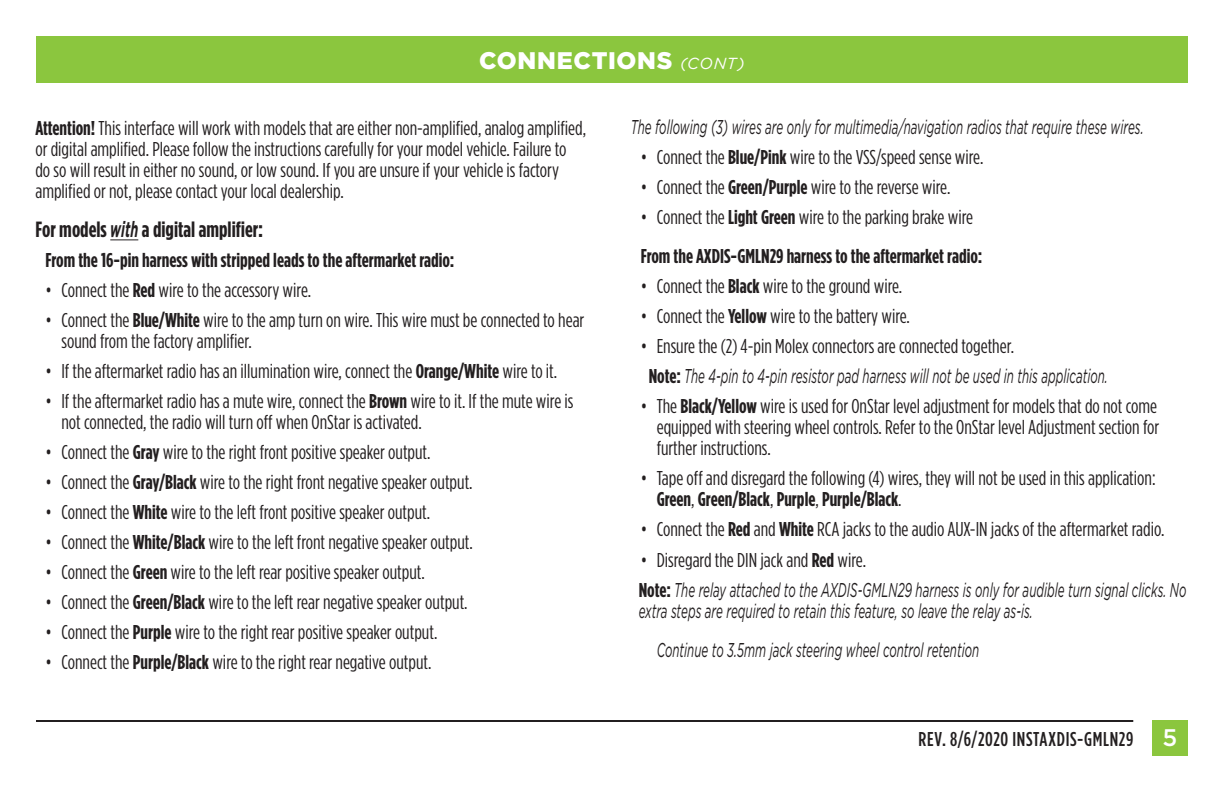
<style>
.page{position:relative;width:1224px;height:792px;background:#fff}
.page>*{position:absolute;margin:0;border:0;box-sizing:border-box;transform-origin:0 0}
.t1{font:900 24px "Gotham";letter-spacing:.03em;color:#fff}
.t2{font:700 22px "Gotham Condensed";color:#231f20}
.t3{font:20px/21px "Gotham Condensed";color:#231f20}
.t4{font:italic 20px/21px "Gotham";color:#231f20;scale:.58 1}
.t5{font:700 20px/39px "Gotham Condensed";color:#231f20}
.t6{font:500 20px "Gotham Condensed";letter-spacing:.03em;color:#231f20}
.s1{font-weight:400;font-style:italic;font-size:16px}
.s2{font-weight:700}
.s3{font-family:"Gotham";font-style:italic}
.s4{font-weight:400}
.s5{font-family:"Gotham Condensed";font-weight:700;font-style:normal}
.s6{font-family:"Gotham";font-size:24px;color:#fff}
</style>
<div class="page">
<div style="left:36px;top:36px;width:1152px;height:46px;background:#8bc63e"></div>
<div style="left:1152px;top:720px;width:36px;height:36px;background:#8bc63e"></div>
<hr style="left:36px;top:720px;width:1097px;height:2px;background:#231f20">
<svg style="left:110px;top:240px;width:28px;height:1px"></svg>
<p class="t1" style="left:479px;top:47px;width:267px">CONNECTIONS <span class="s1">(CONT)</span></p>
<p class="t3" style="left:35px;top:117px;width:552px"><span class="s2">Attention!</span> This interface will work with models that are either non-amplified, analog amplified, or digital amplified. Please follow the instructions carefully for your model vehicle. Failure to do so will result in either no sound, or low sound. If you are unsure if your vehicle is factory amplified or not, please contact your local dealership.</p>
<p class="t2" style="left:35px;top:217px;width:229px">For models <span class="s3">with</span> a digital amplifier:</p>
<p class="t5" style="left:45px;top:240px;width:411px">From the 16-pin harness with stripped leads to the aftermarket radio:</p>
<p class="t3" style="left:45px;top:279px;width:267px">• Connect the <span class="s2">Red</span> wire to the accessory wire.</p>
<p class="t3" style="left:61px;top:309px;width:524px;text-indent:-16px">• Connect the <span class="s2">Blue/White</span> wire to the amp turn on wire. This wire must be connected to hear sound from the factory amplifier.</p>
<p class="t3" style="left:45px;top:360px;width:513px">• If the aftermarket radio has an illumination wire, connect the <span class="s2">Orange/White</span> wire to it.</p>
<p class="t3" style="left:61px;top:390px;width:514px;text-indent:-16px">• If the aftermarket radio has a mute wire, connect the <span class="s2">Brown</span> wire to it. If the mute wire is not connected, the radio will turn off when OnStar is activated.</p>
<p class="t3" style="left:45px;top:441px;width:387px">• Connect the <span class="s2">Gray</span> wire to the right front positive speaker output.</p>
<p class="t3" style="left:45px;top:471px;width:429px">• Connect the <span class="s2">Gray/Black</span> wire to the right front negative speaker output.</p>
<p class="t3" style="left:45px;top:501px;width:386px">• Connect the <span class="s2">White</span> wire to the left front positive speaker output.</p>
<p class="t3" style="left:45px;top:531px;width:429px">• Connect the <span class="s2">White/Black</span> wire to the left front negative speaker output.</p>
<p class="t3" style="left:45px;top:561px;width:381px">• Connect the <span class="s2">Green</span> wire to the left rear positive speaker output.</p>
<p class="t3" style="left:45px;top:591px;width:424px">• Connect the <span class="s2">Green/Black</span> wire to the left rear negative speaker output.</p>
<p class="t3" style="left:45px;top:621px;width:393px">• Connect the <span class="s2">Purple</span> wire to the right rear positive speaker output.</p>
<p class="t3" style="left:45px;top:651px;width:388px">• Connect the <span class="s2">Purple/Black</span> wire to the right rear negative output.</p>
<p class="t4" style="left:631px;top:117px;width:886px">The following (3) wires are only for multimedia/navigation radios that require these wires.</p>
<p class="t3" style="left:641px;top:146px;width:344px">• Connect the <span class="s2">Blue/Pink</span> wire to the VSS/speed sense wire.</p>
<p class="t3" style="left:641px;top:176px;width:311px">• Connect the <span class="s2">Green/Purple</span> wire to the reverse wire.</p>
<p class="t5" style="left:641px;top:197px;width:343px"><span class="s4">• Connect the</span> Light Green <span class="s4">wire to the parking brake wire<br></span>From the AXDIS-GMLN29 harness to the aftermarket radio:</p>
<p class="t3" style="left:641px;top:275px;width:263px">• Connect the <span class="s2">Black</span> wire to the ground wire.</p>
<p class="t3" style="left:641px;top:305px;width:271px">• Connect the <span class="s2">Yellow</span> wire to the battery wire.</p>
<p class="t3" style="left:641px;top:335px;width:375px">• Ensure the (2) 4-pin Molex connectors are connected together.</p>
<p class="t4" style="left:649px;top:366px;width:793px"><span class="s5">Note:</span> The 4-pin to 4-pin resistor pad harness will not be used in this application.</p>
<p class="t3" style="left:657px;top:395px;width:504px;text-align:justify;text-indent:-16px">• The <span class="s2">Black/Yellow</span> wire is used for OnStar level adjustment for models that do not come equipped with steering wheel controls. Refer to the OnStar level Adjustment section for further instructions.</p>
<p class="t3" style="left:657px;top:467px;width:500px;text-indent:-16px">• Tape off and disregard the following (4) wires, they will not be used in this application:<br><span class="s2">Green</span>, <span class="s2">Green/Black</span>, <span class="s2">Purple</span>, <span class="s2">Purple/Black</span>.</p>
<p class="t3" style="left:641px;top:518px;width:525px">• Connect the <span class="s2">Red</span> and <span class="s2">White</span> RCA jacks to the audio AUX-IN jacks of the aftermarket radio.</p>
<p class="t3" style="left:641px;top:549px;width:227px">• Disregard the DIN jack and <span class="s2">Red</span> wire.</p>
<p class="t4" style="left:639px;top:580px;width:946px"><span class="s5">Note:</span> The relay attached to the AXDIS-GMLN29 harness is only for audible turn signal clicks. No extra steps are required to retain this feature, so leave the relay as-is.</p>
<p class="t4" style="left:657px;top:640px;width:558px">Continue to 3.5mm jack steering wheel control retention</p>
<p class="t6" style="left:919px;top:728px;width:260px">REV. 8/6/2020 INSTAXDIS-GMLN29 <span class="s6">5</span></p>
</div>
